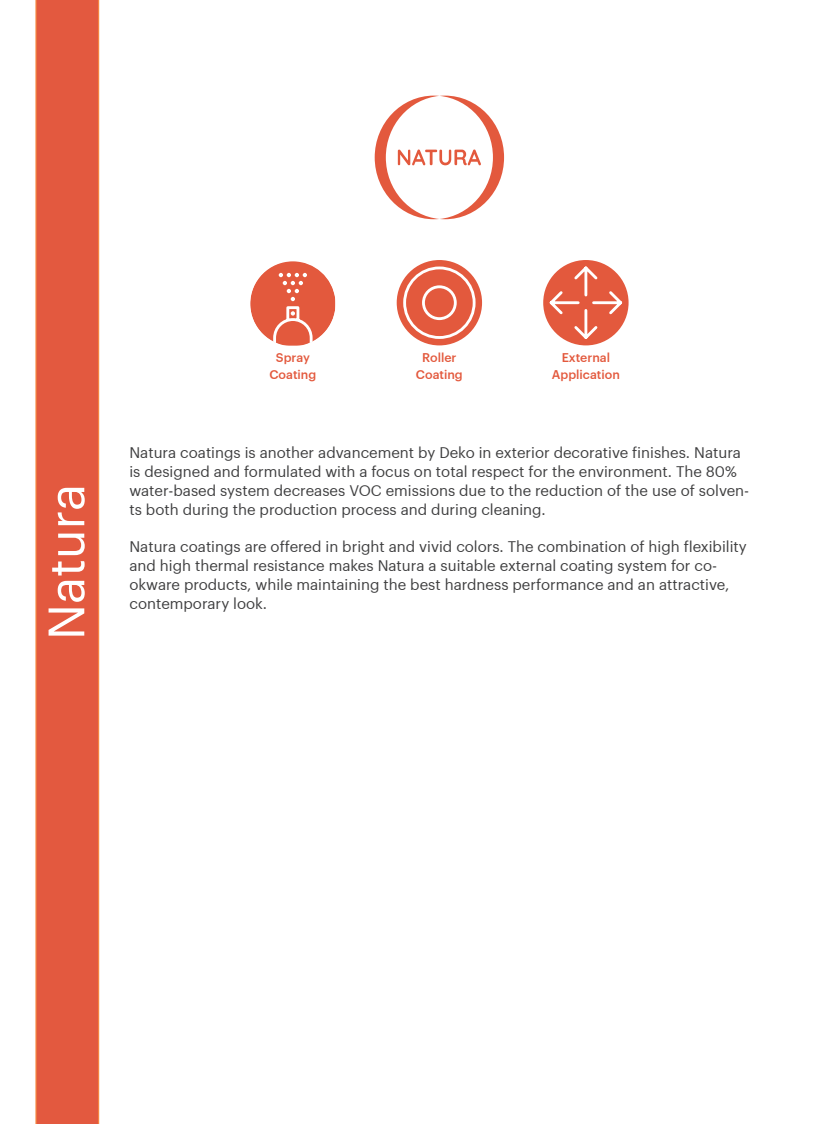
<style>
.page{position:relative;width:815px;height:1124px;background:#fff}
.page>*{position:absolute;margin:0;border:0;box-sizing:border-box;transform-origin:0 0}
.t1{font:50px "Graphik";color:#fff}
.t2{font:15px/18.8px "Graphik";color:#3e3e3f}
.t3{font:500 12.38px/16.1px "Graphik";color:#e3593d;text-align:center}
</style>
<div class="page">
<div style="left:35px;top:0;width:64px;height:1123px;background:#e3593f"></div>
<svg style="left:375px;top:96px;width:129px;height:123px"></svg>
<svg style="left:250px;top:261px;width:85px;height:84px"></svg>
<div style="left:397px;top:260px;width:85px;height:85px;background:#e3593d;border-radius:50%"></div>
<svg style="left:402px;top:265px;width:75px;height:75px"></svg>
<div style="left:543px;top:260px;width:86px;height:85px;background:#e3593d;border-radius:50%"></div>
<svg style="left:547px;top:264px;width:78px;height:77px"></svg>
<h1 class="t1" style="left:36px;top:640px;width:158px;rotate:-90deg">Natura</h1>
<p class="t3" style="left:269px;top:349px;width:48px">Spray<br>Coating</p>
<p class="t3" style="left:416px;top:349px;width:48px">Roller<br>Coating</p>
<p class="t3" style="left:552px;top:349px;width:69px">External<br>Application</p>
<p class="t2" style="left:129px;top:443px;width:621px">Natura coatings is another advancement by Deko in exterior decorative finishes. Natura is designed and formulated with a focus on total respect for the environment. The 80% water-based system decreases VOC emissions due to the reduction of the use of solven&shy;ts both during the production process and during cleaning.</p>
<p class="t2" style="left:129px;top:537px;width:619px">Natura coatings are offered in bright and vivid colors. The combination of high flexibility and high thermal resistance makes Natura a suitable external coating system for co&shy;okware products, while maintaining the best hardness performance and an attractive, contemporary look.</p>
</div>
